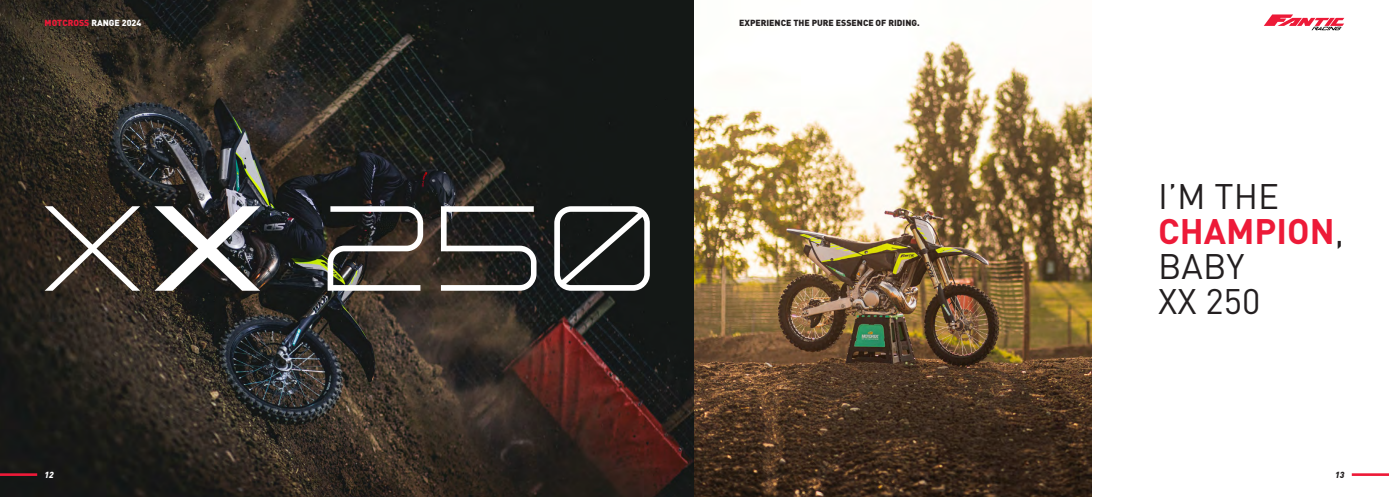
<style>
.page{position:relative;width:1389px;height:497px;background:#fff}
.page>*{position:absolute;margin:0;border:0;box-sizing:border-box;transform-origin:0 0}
.t1{font:700 35px/35px "DIN Pro";color:#ed1a38}
.t2{font:35px "DIN Pro";color:#231f20}
.t3{font:900 8.75px "DIN Pro";color:#231f20}
.t4{font:900 8.75px "DIN Pro";color:#fff}
.t5{font:italic 900 8.75px "DIN Pro";color:#fff}
.t6{font:italic 900 8.75px "DIN Pro";color:#231f20}
.s1{color:#ed1a38}
.s2{font-weight:400;color:#231f20}
</style>
<div class="page">
<img style="left:0;top:0;width:1091px;height:496px">
<svg style="left:45px;top:206px;width:95px;height:84px;background:#534b44"></svg>
<svg style="left:154px;top:206px;width:106px;height:84px"></svg>
<svg style="left:328px;top:206px;width:95px;height:84px"></svg>
<svg style="left:441px;top:206px;width:95px;height:84px"></svg>
<svg style="left:554px;top:206px;width:96px;height:84px"></svg>
<svg style="left:1264px;top:14px;width:80px;height:16px"></svg>
<hr style="left:1352px;top:472px;width:37px;height:3px;background:#ed1a38">
<hr style="left:0;top:472px;width:37px;height:3px;background:#ed1a38">
<p class="t4" style="left:45px;top:17px;width:98px"><span class="s1">MOTCROSS</span> RANGE 2024</p>
<p class="t3" style="left:739px;top:17px;width:182px">EXPERIENCE THE PURE ESSENCE OF RIDING.</p>
<p class="t1" style="left:1158px;top:177px;width:187px"><span class="s2">I’M THE<br></span>CHAMPION<span class="s2">,</span></p>
<p class="t2" style="left:1158px;top:242px;width:88px">BABY</p>
<p class="t2" style="left:1158px;top:277px;width:104px">XX 250</p>
<p class="t5" style="left:45px;top:466px;width:11px">12</p>
<p class="t6" style="left:1335px;top:466px;width:11px">13</p>
</div>
